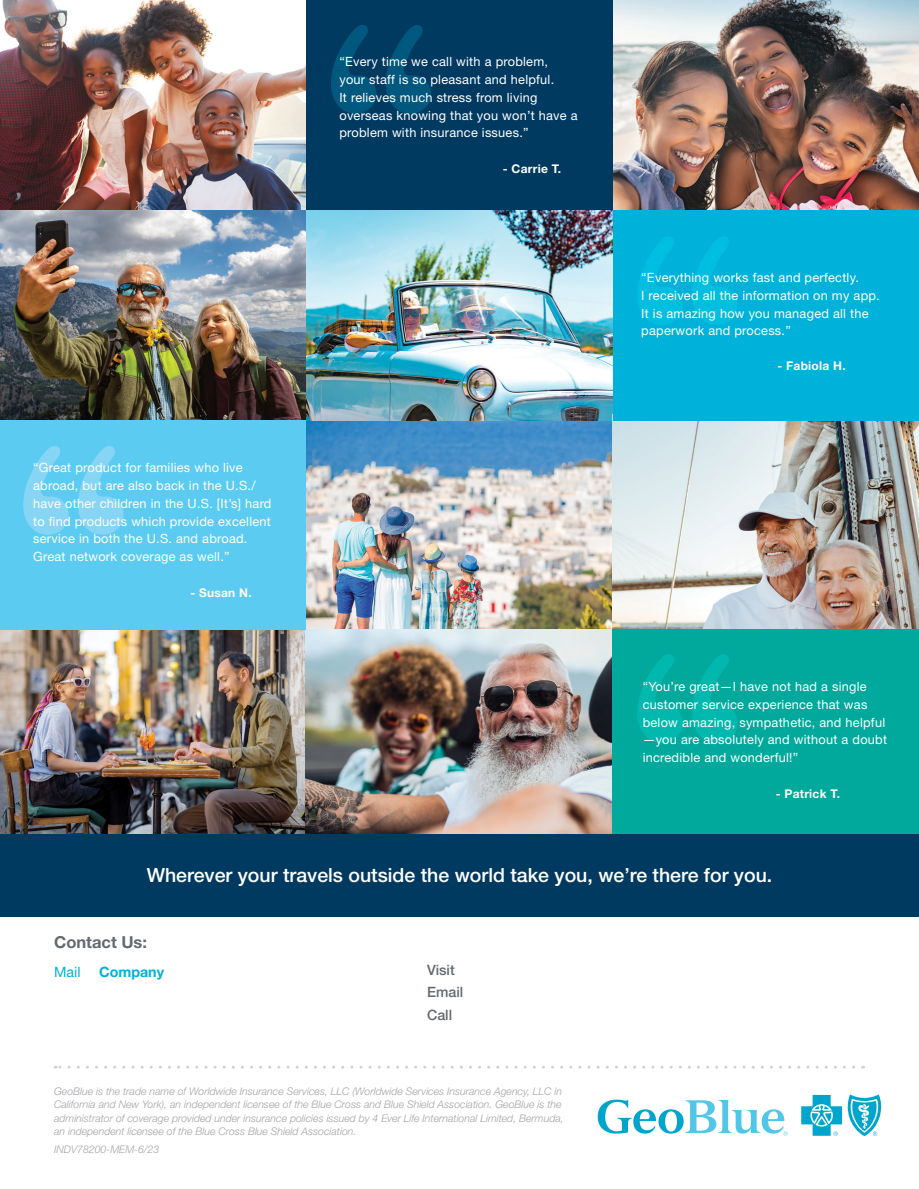
<style>
.page{position:relative;width:919px;height:1189px;background:#fff}
.page>*{position:absolute;margin:0;border:0;box-sizing:border-box;transform-origin:0 0}
.t1{font:500 19.5px "Helvetica Neue LT Std";color:#fff}
.t2{font:700 16.5px "Helvetica Neue LT Std";color:#64696f}
.t3{font:700 14.25px "Helvetica Neue LT Std";color:#00b1da}
.t4{font:14.25px "Helvetica Neue LT Std";color:#00b1da}
.t5{font:500 14.25px "Helvetica Neue LT Std";color:#64696f}
.t6{font:12.75px/17.7px "Helvetica Neue LT Std";letter-spacing:.02em;color:#fff}
.t7{font:700 12px "Helvetica Neue LT Std";letter-spacing:.02em;color:#fff}
.t8{font:italic 300 10.5px/13.5px "Helvetica Neue LT Std";color:#a4a4a9}
</style>
<div class="page">
<img style="left:305px;top:420px;width:307px;height:209px">
<img style="left:0;top:210px;width:612px;height:210px">
<img style="left:0;top:630px;width:305px;height:204px">
<img style="left:305px;top:629px;width:307px;height:205px">
<img style="left:612px;top:420px;width:306px;height:209px">
<img style="left:612px;top:0;width:306px;height:210px">
<div style="left:305px;top:0;width:307px;height:210px;background:#003a60"></div>
<div style="left:612px;top:210px;width:306px;height:210px;background:#00b1da"></div>
<div style="left:0;top:420px;width:305px;height:210px;background:#5ccbf2"></div>
<div style="left:612px;top:629px;width:306px;height:206px;background:#00a99b"></div>
<svg style="left:331px;top:25px;width:100px;height:89px"></svg>
<svg style="left:638px;top:237px;width:99px;height:88px"></svg>
<svg style="left:23px;top:446px;width:100px;height:88px"></svg>
<svg style="left:637px;top:654px;width:100px;height:88px"></svg>
<img style="left:0;top:0;width:305px;height:210px">
<div style="left:0;top:834px;width:918px;height:82px;background:#003a60"></div>
<svg style="left:55px;top:1065px;width:798px;height:3px"></svg>
<svg style="left:597px;top:1099px;width:190px;height:36px"></svg>
<svg style="left:801px;top:1094px;width:79px;height:41px"></svg>
<p class="t6" style="left:33px;top:459px;width:240px">“Great product for families who live abroad, but are also back in the U.S./ have other children in the U.S. [It’s] hard to find products which provide excellent service in both the U.S. and abroad.<br>Great network coverage as well.”</p>
<p class="t7" style="left:190px;top:584px;width:63px">- Susan N.</p>
<p class="t6" style="left:339px;top:53px;width:240px">“Every time we call with a problem,<br>your staff is so pleasant and helpful.<br>It relieves much stress from living overseas knowing that you won’t have a problem with insurance issues.”</p>
<p class="t7" style="left:502px;top:161px;width:60px">- Carrie T.</p>
<p class="t6" style="left:641px;top:268px;width:240px">“Everything works fast and perfectly.<br>I received all the information on my app.<br>It is amazing how you managed all the paperwork and process.”</p>
<p class="t7" style="left:777px;top:358px;width:70px">- Fabiola H.</p>
<p class="t6" style="left:642px;top:677px;width:246px">“You’re great—I have not had a single customer service experience that was below amazing, sympathetic, and helpful —you are absolutely and without a doubt incredible and wonderful!”</p>
<p class="t7" style="left:775px;top:785px;width:66px">- Patrick T.</p>
<h1 class="t1" style="left:147px;top:863px;width:627px">Wherever your travels outside the world take you, we’re there for you.</h1>
<p class="t2" style="left:54px;top:931px;width:94px">Contact Us:</p>
<p class="t4" style="left:54px;top:963px;width:28px">Mail</p>
<p class="t3" style="left:99px;top:963px;width:66px">Company</p>
<p class="t5" style="left:427px;top:1006px;width:27px">Call</p>
<p class="t8" style="left:54px;top:1083px;width:511px">GeoBlue is the trade name of Worldwide Insurance Services, LLC (Worldwide Services Insurance Agency, LLC in California and New York), an independent licensee of the Blue Cross and Blue Shield Association. GeoBlue is the administrator of coverage provided under insurance policies issued by 4 Ever Life International Limited, Bermuda, an independent licensee of the Blue Cross Blue Shield Association.</p>
<p class="t8" style="left:54px;top:1142px;width:107px">INDV78200-MEM-6/23</p>
</div>
